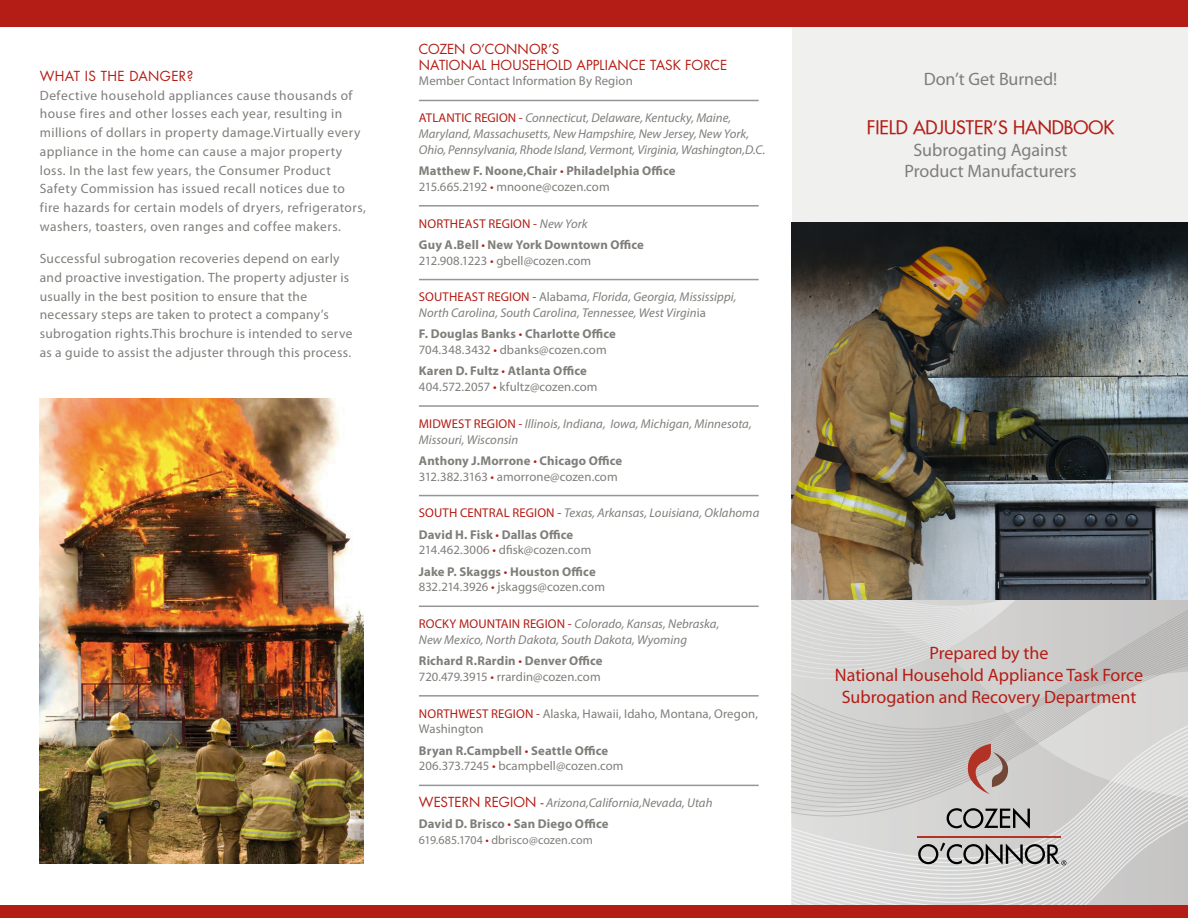
<style>
.page{position:relative;width:1188px;height:918px;background:#fff}
.page>*{position:absolute;margin:0;border:0;box-sizing:border-box;transform-origin:0 0}
.t1{font:18px "Myriad Pro";color:#b41d15}
.Blue_Body_Copy{font:18px/21.6px "Myriad Pro";color:#807e7a;text-align:center}
.t2{font:18px "Futura";color:#b41d15}
.Blue_Body_Copy-2{font:13.5px/18.8px "Myriad Pro";letter-spacing:.03em;color:#807e7a}
.Red_Header{font:13.5px "Futura";letter-spacing:.005em;color:#b41d15}
.Red_Header-2{font:13.5px "Futura";letter-spacing:.025em;color:#b41d15}
.Smaller_copy{font:italic 12.75px/15.8px "Myriad Pro";color:#807e7a}
.Smaller_copy-2{font:12.75px/15.8px "Myriad Pro";letter-spacing:.005em;color:#807e7a}
.Smaller_copy-3{font:700 12.75px/15.8px "Myriad Pro";letter-spacing:.01em;color:#807e7a}
.Smaller_copy-4{font:12.75px "Myriad Pro";letter-spacing:.015em;color:#b41d15}
.Smaller_copy-5{font:12px "Myriad Pro";color:#807e7a}
.s1{font-style:normal;color:#b41d15}
.s2{font-weight:400;color:#b41d15}
.s3{font-weight:400}
.s4{font-style:italic;color:#807e7a}
.s5{font-style:normal}
.s6{font-weight:700}
.s7{color:#b41d15}
.s8{font-family:"Futura";font-style:normal;font-size:13.5px;color:#b41d15}
</style>
<div class="page">
<svg style="left:792px;top:682px;width:396px;height:4px;background:#cecdcc"></svg>
<svg style="left:792px;top:686px;width:396px;height:4px;background:#cececd"></svg>
<svg style="left:792px;top:690px;width:396px;height:4px;background:#cfcecd"></svg>
<svg style="left:792px;top:694px;width:396px;height:4px;background:#cfcecd"></svg>
<svg style="left:792px;top:698px;width:396px;height:4px;background:#cfcecd"></svg>
<svg style="left:792px;top:702px;width:396px;height:4px;background:#cfcecd"></svg>
<svg style="left:792px;top:706px;width:396px;height:4px;background:#cfcecd"></svg>
<svg style="left:792px;top:710px;width:396px;height:4px;background:#cfcecd"></svg>
<svg style="left:792px;top:714px;width:396px;height:4px;background:#cfcecd"></svg>
<svg style="left:792px;top:718px;width:396px;height:4px;background:#cfcecd"></svg>
<svg style="left:792px;top:722px;width:396px;height:4px;background:#cececd"></svg>
<svg style="left:792px;top:726px;width:396px;height:4px;background:#cdcdcc"></svg>
<svg style="left:792px;top:730px;width:396px;height:4px;background:#cecdcc"></svg>
<svg style="left:792px;top:734px;width:396px;height:4px;background:#cecdcc"></svg>
<svg style="left:792px;top:738px;width:396px;height:4px;background:#cececd"></svg>
<svg style="left:792px;top:742px;width:396px;height:4px"></svg>
<svg style="left:792px;top:749px;width:396px;height:4px"></svg>
<svg style="left:792px;top:753px;width:396px;height:4px"></svg>
<svg style="left:792px;top:757px;width:396px;height:4px"></svg>
<svg style="left:792px;top:761px;width:396px;height:4px"></svg>
<svg style="left:792px;top:765px;width:396px;height:4px"></svg>
<svg style="left:792px;top:769px;width:396px;height:136px;background:#d5d4d4"></svg>
<svg style="left:792px;top:600px;width:396px;height:79px;background:#d0cfce"></svg>
<div style="left:792px;top:20px;width:396px;height:319px;background:#ededec"></div>
<img style="left:792px;top:222px;width:396px;height:378px">
<img style="left:39px;top:398px;width:324px;height:466px">
<svg style="left:947px;top:808px;width:83px;height:21px;background:#908f8f"></svg>
<hr style="left:917px;top:837px;width:143px;height:1px;background:#b23326">
<svg style="left:966px;top:744px;width:43px;height:50px;background:#bb9993"></svg>
<svg style="left:918px;top:843px;width:148px;height:22px;background:#9c9c9c"></svg>
<div style="left:0;top:0;width:1188px;height:26px;background:#b41d15"></div>
<div style="left:0;top:905px;width:1188px;height:13px;background:#b41d15"></div>
<hr style="left:419px;top:100px;width:340px;height:1px;background:#939598">
<hr style="left:419px;top:205px;width:340px;height:2px;background:#939598">
<hr style="left:419px;top:279px;width:340px;height:1px;background:#939598">
<hr style="left:419px;top:405px;width:340px;height:2px;background:#939598">
<hr style="left:419px;top:495px;width:340px;height:1px;background:#939598">
<hr style="left:419px;top:606px;width:340px;height:1px;background:#939598">
<hr style="left:419px;top:695px;width:340px;height:2px;background:#939598">
<hr style="left:419px;top:785px;width:340px;height:1px;background:#939598">
<p class="Red_Header-2" style="left:40px;top:67px;width:155px">WHAT IS THE DANGER?</p>
<p class="Blue_Body_Copy-2" style="left:40px;top:86px;width:328px">Defective household appliances cause thousands of house fires and other losses each year, resulting in millions of dollars in property damage.Virtually every appliance in the home can cause a major property loss. In the last few years, the Consumer Product Safety Commission has issued recall notices due to fire hazards for certain models of dryers, refrigerators, washers, toasters, oven ranges and coffee makers.</p>
<p class="Blue_Body_Copy-2" style="left:40px;top:249px;width:314px">Successful subrogation recoveries depend on early and proactive investigation. The property adjuster is usually in the best position to ensure that the necessary steps are taken to protect a company’s subrogation rights.This brochure is intended to serve as a guide to assist the adjuster through this process.</p>
<p class="Red_Header" style="left:419px;top:40px;width:142px">COZEN O’CONNOR’S</p>
<p class="Red_Header" style="left:419px;top:56px;width:310px">NATIONAL HOUSEHOLD APPLIANCE TASK FORCE</p>
<p class="Smaller_copy-2" style="left:419px;top:73px;width:215px">Member Contact Information By Region</p>
<p class="Smaller_copy" style="left:419px;top:110px;width:348px"><span class="s1">ATLANTIC REGION -</span> Connecticut, Delaware, Kentucky, Maine,<br>Maryland, Massachusetts, New Hampshire, New Jersey, New York,<br>Ohio, Pennsylvania, Rhode Island, Vermont, Virginia, Washington,D.C.</p>
<p class="Smaller_copy-3" style="left:419px;top:162px;width:258px">Matthew F. Noone,Chair <span class="s2">•</span> Philadelphia Office<br><span class="s3">215.665.2192</span> <span class="s2">•</span> <span class="s3">mnoone@cozen.com</span></p>
<p class="Smaller_copy-4" style="left:419px;top:216px;width:170px">NORTHEAST REGION - <span class="s4">New York</span></p>
<p class="Smaller_copy-3" style="left:419px;top:236px;width:227px">Guy A.Bell <span class="s2">•</span> New York Downtown Office<br><span class="s3">212.908.1223</span> <span class="s2">•</span> <span class="s3">gbell@cozen.com</span></p>
<p class="Smaller_copy" style="left:419px;top:289px;width:319px"><span class="s1">SOUTHEAST REGION -</span> <span class="s5">Alabam</span>a, Florida, Georgia, Mississippi,<br>North Carolina, South Carolina, Tennessee, West Virgin<span class="s5">ia</span></p>
<p class="Smaller_copy-3" style="left:419px;top:326px;width:199px">F. Douglas Banks <span class="s2">•</span> Charlotte Office<br><span class="s3">704.348.3432</span> <span class="s2">•</span> <span class="s3">dbanks@cozen.com</span></p>
<p class="Smaller_copy-2" style="left:419px;top:363px;width:180px"><span class="s6">Karen D. Fultz</span> <span class="s7">•</span> <span class="s6">Atlanta Office<br></span>404.572.2057 <span class="s7">•</span> kfultz@cozen.com</p>
<p class="Smaller_copy" style="left:419px;top:416px;width:334px"><span class="s1">MIDWEST REGION -</span> Illinois, Indiana, Iowa, Michigan, Minnesota,<br>Missouri, Wisconsin</p>
<p class="Smaller_copy-2" style="left:419px;top:452px;width:205px"><span class="s6">Anthony J.Morrone</span> <span class="s7">•</span> <span class="s6">Chicago Office<br></span>312.382.3163 <span class="s7">•</span> amorrone@cozen.com</p>
<p class="Smaller_copy" style="left:419px;top:505px;width:342px"><span class="s1">SOUTH CENTRAL REGION -</span> Texas, Arkansas, Louisiana, Oklahoma</p>
<p class="Smaller_copy-2" style="left:419px;top:526px;width:174px"><span class="s6">David H. Fisk</span> <span class="s7">•</span> <span class="s6">Dallas Office<br></span>214.462.3006 <span class="s7">•</span> dfisk@cozen.com</p>
<p class="Smaller_copy-2" style="left:419px;top:563px;width:188px"><span class="s6">Jake P. Skaggs</span> <span class="s7">•</span> <span class="s6">Houston Office<br></span>832.214.3926 <span class="s7">•</span> jskaggs@cozen.com</p>
<p class="Smaller_copy" style="left:419px;top:616px;width:302px"><span class="s1">ROCKY MOUNTAIN REGION -</span> Colorado, Kansas, Nebraska,<br>New Mexico, North Dakota, South Dakota, Wyoming</p>
<p class="Smaller_copy-2" style="left:419px;top:653px;width:185px"><span class="s6">Richard R.Rardin</span> <span class="s7">•</span> <span class="s6">Denver Office<br></span>720.479.3915 <span class="s7">•</span> rrardin@cozen.com</p>
<p class="Smaller_copy-2" style="left:419px;top:705px;width:341px"><span class="s7">NORTHWEST REGION -</span> Alaska, Hawaii, Idaho, Montana, Oregon,<br>Washington</p>
<p class="Smaller_copy-2" style="left:419px;top:742px;width:206px"><span class="s6">Bryan R.Campbell</span> <span class="s7">•</span> <span class="s6">Seattle Office<br></span>206.373.7245 <span class="s7">•</span> bcampbell@cozen.com</p>
<p class="Smaller_copy" style="left:419px;top:795px;width:295px"><span class="s8">WESTERN REGION -</span> Arizona,California,Nevada, Utah</p>
<p class="Smaller_copy-3" style="left:419px;top:816px;width:191px">David D. Brisco <span class="s2">•</span> San Diego Office</p>
<p class="Smaller_copy-5" style="left:419px;top:833px;width:175px">619.685.1704 <span class="s7">•</span> dbrisco@cozen.com</p>
<p class="Blue_Body_Copy" style="left:924px;top:68px;width:135px">Don’t Get Burned!</p>
<p class="t2" style="left:867px;top:116px;width:249px">FIELD ADJUSTER’S HANDBOOK</p>
<p class="Blue_Body_Copy" style="left:904px;top:138px;width:174px">Subrogating Against<br>Product Manufacturers</p>
<p class="t1" style="left:930px;top:642px;width:120px">Prepared by the</p>
<p class="t1" style="left:835px;top:664px;width:310px">National Household Appliance Task Force</p>
<p class="t1" style="left:842px;top:685px;width:296px">Subrogation and Recovery Department</p>
</div>
